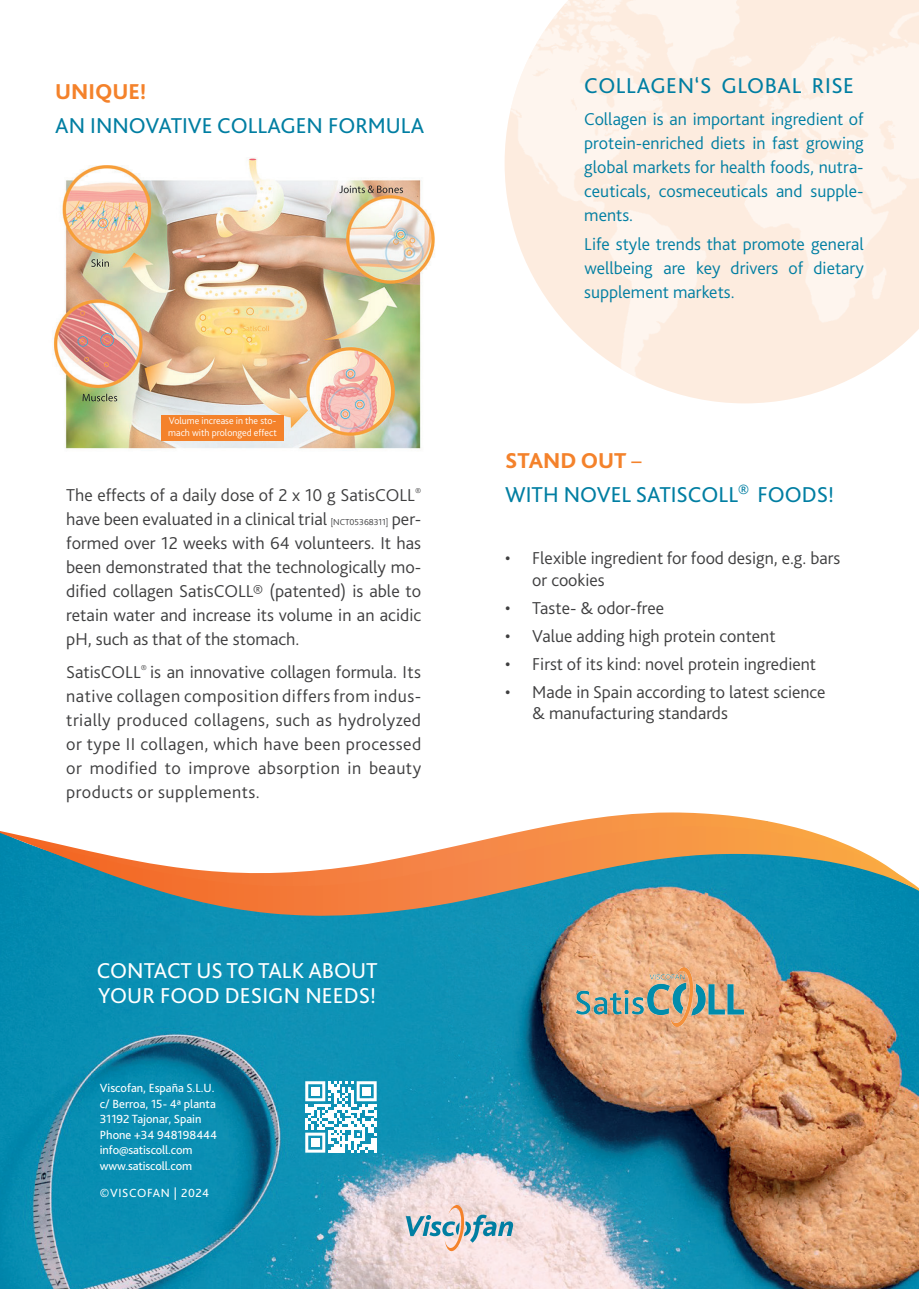
<style>
.page{position:relative;width:919px;height:1289px;background:#fff}
.page>*{position:absolute;margin:0;border:0;box-sizing:border-box;transform-origin:0 0}
.t1{font:22.5px/34px "Bliss 2";color:#007ea2}
.t2{font:22.5px/25.5px "Bliss 2";color:#fff}
.t3{font:22.5px "Bliss 2";letter-spacing:.025em;color:#007ea2}
.t4{font:800 22.5px "Bliss 2";color:#f4822b}
.t5{font:300 18px/24px "Bliss 2";color:#3e3e3f;text-align:justify}
.t6{font:300 18px/24px "Bliss 2";color:#007ea2;text-align:justify}
.t7{font:12.3px/15.5px "Bliss 2";color:#fff}
.t8{font:12.3px "Bliss 2";letter-spacing:.05em;color:#fff}
.t9{font:300 10.05px/12.1px "Bliss 2";color:#fff}
.s1{font-size:9px}
.s2{font-weight:800;color:#f4822b}
.s3{color:#f4822b}
</style>
<div class="page">
<svg style="left:649px;top:383px;width:192px;height:20px;fill:#fdecdf"></svg>
<img style="left:504px;top:0;width:414px;height:383px">
<img style="left:0;top:902px;width:918px;height:386px">
<svg style="left:701px;top:915px;width:217px;height:8px;background:#3691a5"></svg>
<svg style="left:0;top:812px;width:789px;height:90px"></svg>
<svg style="left:25px;top:826px;width:893px;height:89px"></svg>
<svg style="left:305px;top:1081px;width:71px;height:71px"></svg>
<div style="left:311px;top:1086px;width:8px;height:9px;background:#fff"></div>
<div style="left:362px;top:1086px;width:9px;height:9px;background:#fff"></div>
<div style="left:311px;top:1138px;width:8px;height:8px;background:#fff"></div>
<svg style="left:406px;top:1204px;width:107px;height:47px;background:#c8cacd"></svg>
<img style="left:574px;top:967px;width:169px;height:59px">
<img style="left:52px;top:158px;width:383px;height:291px">
<div style="left:161px;top:415px;width:123px;height:26px;background:#f4822b"></div>
<p class="t4" style="left:55px;top:78px;width:92px">UNIQUE!</p>
<p class="t1" style="left:55px;top:108px;width:370px">AN INNOVATIVE COLLAGEN FORMULA</p>
<p class="t9" style="left:168px;top:414px;width:110px">Volume increase in the sto&shy;mach with prolonged effect</p>
<p class="t5" style="left:66px;top:482px;width:356px">The effects of a daily dose of 2 x 10 g SatisCOLL<sup>® </sup>have been evaluated in a clinical trial <span class="s1">[NCT05368311]</span> per&shy;formed over 12 weeks with 64 volunteers. It has been demonstrated that the technologically mo&shy;dified collagen SatisCOLL® (patented) is able to retain water and increase its volume in an acidic pH, such as that of the stomach.</p>
<p class="t5" style="left:66px;top:659px;width:356px">SatisCOLL<sup>®</sup> is an innovative collagen formula. Its native collagen composition differsfrom indus&shy;trially produced collagens, such as hydrolyzed or type II collagen, which have been processed or modified to improve absorption in beauty products or supplements.</p>
<p class="t2" style="left:97px;top:956px;width:282px">CONTACT US TO TALK ABOUT<br>YOUR FOOD DESIGN NEEDS!</p>
<p class="t7" style="left:100px;top:1080px;width:119px">Viscofan, España S.L.U. c/ Berroa, 15- 4ª planta<br>31192 Tajonar, Spain<br>Phone +34 948198444 info@satiscoll.com www.satiscoll.com</p>
<p class="t8" style="left:100px;top:1185px;width:111px">©VISCOFAN | 2024</p>
<p class="t3" style="left:584px;top:71px;width:271px">COLLAGEN‘S GLOBAL RISE</p>
<p class="t6" style="left:584px;top:107px;width:281px">Collagen is an important ingredient of protein-enriched diets in fast growing global markets for health foods, nutra&shy;ceuticals, cosmeceuticals and supple&shy;ments.</p>
<p class="t6" style="left:584px;top:231px;width:281px">Life style trends that promote general wellbeing are key drivers of dietary supplement markets.</p>
<p class="t1" style="left:505px;top:442px;width:330px"><span class="s2">STAND OUT</span> <span class="s3">–<br></span>WITH NOVEL SATISCOLL<sup>®</sup> FOODS!</p>
<p class="t5" style="left:532px;top:547px;width:309px;line-height:21.6px;text-indent:-27px">• Flexible ingredient for food design, e.g. bars or cookies</p>
<p class="t5" style="left:505px;top:595px;width:160px">• Taste- &amp; odor-free</p>
<p class="t5" style="left:505px;top:623px;width:272px">• Value adding high protein content</p>
<p class="t5" style="left:505px;top:651px;width:312px">• First of its kind: novel protein ingredient</p>
<p class="t5" style="left:532px;top:680px;width:295px;line-height:21.6px;text-indent:-27px">• Made in Spain according to latest science &amp; manufacturing standards</p>
</div>
